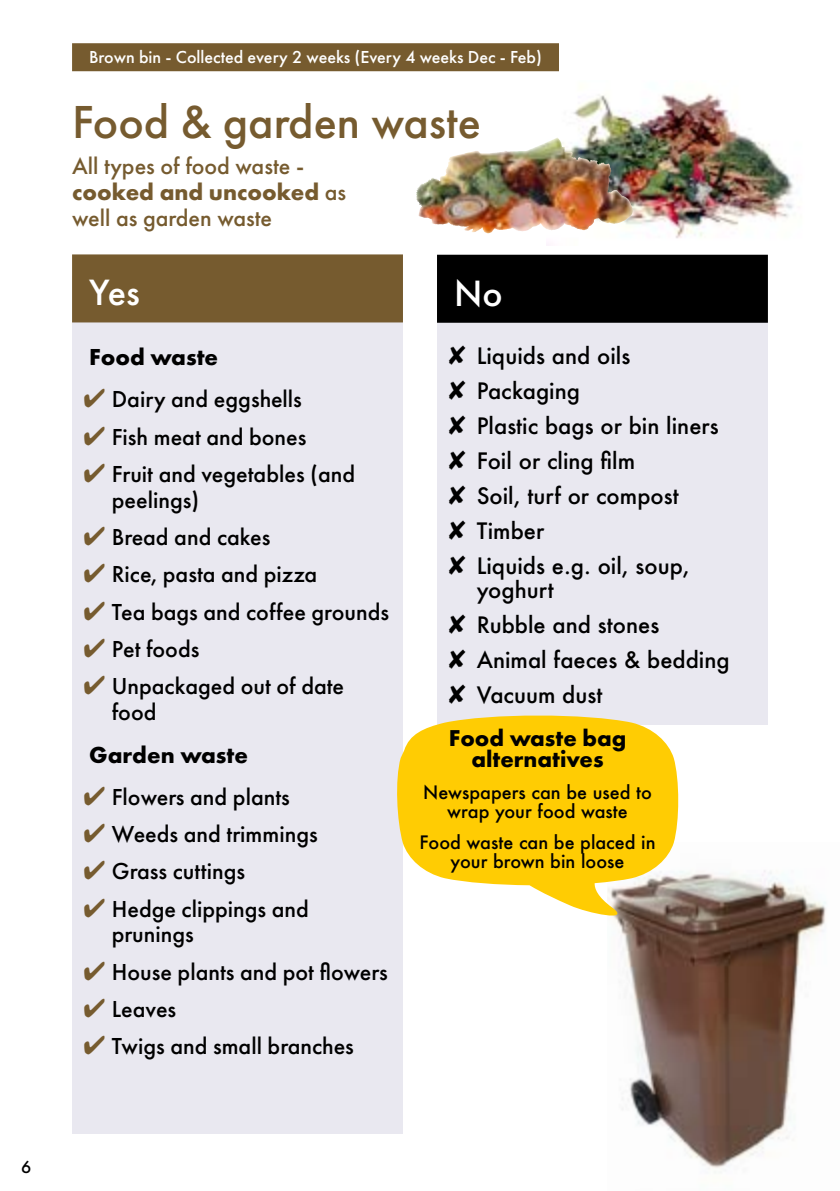
<style>
.page{position:relative;width:840px;height:1191px;background:#fff}
.page>*{position:absolute;margin:0;border:0;box-sizing:border-box;transform-origin:0 0}
.t1{font:500 48px "Futura PT";color:#765b2f}
.t2{font:500 38px "Futura PT";color:#fff}
.t3{font:500 24px/25.8px "Futura PT";color:#000}
.t4{font:500 24px/25.8px "Futura PT";color:#765b2f}
.t5{font:700 24px "Futura PT";color:#000}
.t6{font:700 23.8px/21px "Futura PT";color:#000;text-align:center}
.t7{font:500 22px/35px "Futura";color:#000}
.t8{font:500 18px/19.4px "Futura";color:#000;text-align:center}
.t9{font:500 18px "Futura PT";color:#fff}
.t10{font:500 18px "Futura PT";color:#000}
.s1{font-weight:700}
.s2{color:#765b2f}
</style>
<div class="page">
<img style="left:617px;top:870px;width:209px;height:299px">
<div style="left:72px;top:276px;width:331px;height:858px;background:#e9e8f0"></div>
<div style="left:72px;top:254px;width:331px;height:68px;background:#765b2f"></div>
<img style="left:546px;top:93px;width:247px;height:152px">
<img style="left:428px;top:138px;width:128px;height:43px">
<div style="left:72px;top:43px;width:486px;height:28px;background:#765b2f"></div>
<div style="left:437px;top:277px;width:330px;height:448px;background:#e9e8f0"></div>
<div style="left:437px;top:255px;width:330px;height:68px;background:#000"></div>
<svg style="left:397px;top:715px;width:282px;height:207px;fill:#ffcc03"></svg>
<p class="t10" style="left:21px;top:1156px;width:12px">6</p>
<p class="t9" style="left:89px;top:46px;width:454px">Brown bin - Collected every 2 weeks (Every 4 weeks Dec - Feb)</p>
<h1 class="t1" style="left:72px;top:93px;width:410px">Food &amp; garden waste</h1>
<p class="t4" style="left:72px;top:153px;width:275px">All types of food waste - <span class="s1">cooked and uncooked</span> as well as garden waste</p>
<h2 class="t2" style="left:89px;top:270px;width:52px">Yes</h2>
<p class="t5" style="left:89px;top:342px;width:130px">Food waste</p>
<p class="t3" style="left:83px;top:386px;width:220px"><span class="s2">✔</span> Dairy and eggshells</p>
<p class="t3" style="left:83px;top:424px;width:224px"><span class="s2">✔</span> Fish meat and bones</p>
<p class="t3" style="left:112px;top:461px;width:245px;text-indent:-28px"><span class="s2">✔</span> Fruit and vegetables (and peelings)</p>
<p class="t3" style="left:83px;top:524px;width:188px"><span class="s2">✔</span> Bread and cakes</p>
<p class="t3" style="left:83px;top:561px;width:235px"><span class="s2">✔</span> Rice, pasta and pizza</p>
<p class="t3" style="left:83px;top:598px;width:307px"><span class="s2">✔</span> Tea bags and coffee grounds</p>
<p class="t3" style="left:83px;top:636px;width:117px"><span class="s2">✔</span> Pet foods</p>
<p class="t3" style="left:112px;top:673px;width:234px;text-indent:-28px"><span class="s2">✔</span> Unpackaged out of date food</p>
<p class="t5" style="left:89px;top:739px;width:160px">Garden waste</p>
<p class="t3" style="left:83px;top:784px;width:208px"><span class="s2">✔</span> Flowers and plants</p>
<p class="t3" style="left:83px;top:821px;width:236px"><span class="s2">✔</span> Weeds and trimmings</p>
<p class="t3" style="left:83px;top:858px;width:163px"><span class="s2">✔</span> Grass cuttings</p>
<p class="t3" style="left:112px;top:895px;width:198px;text-indent:-28px"><span class="s2">✔</span> Hedge clippings and prunings</p>
<p class="t3" style="left:83px;top:958px;width:305px"><span class="s2">✔</span> House plants and pot flowers</p>
<p class="t3" style="left:83px;top:996px;width:94px"><span class="s2">✔</span> Leaves</p>
<p class="t3" style="left:83px;top:1033px;width:272px"><span class="s2">✔</span> Twigs and small branches</p>
<h2 class="t2" style="left:454px;top:270px;width:50px">No</h2>
<p class="t7" style="left:448px;top:337px;width:272px">✘ Liquids and oils<br>✘ Packaging<br>✘ Plastic bags or bin liners ✘ Foil or cling film<br>✘ Soil, turf or compost<br>✘ Timber<br>✘ Liquids e.g. oil, soup,</p>
<p class="t7" style="left:448px;top:572px;width:283px;text-indent:28px">yoghurt<br>✘ Rubble and stones<br>✘ Animal faeces &amp; bedding ✘ Vacuum dust</p>
<p class="t6" style="left:448px;top:727px;width:179px">Food waste bag alternatives</p>
<p class="t8" style="left:423px;top:782px;width:230px">Newspapers can be used to wrap your food waste</p>
<p class="t8" style="left:419px;top:832px;width:237px">Food waste can be placed in your brown bin loose</p>
</div>
